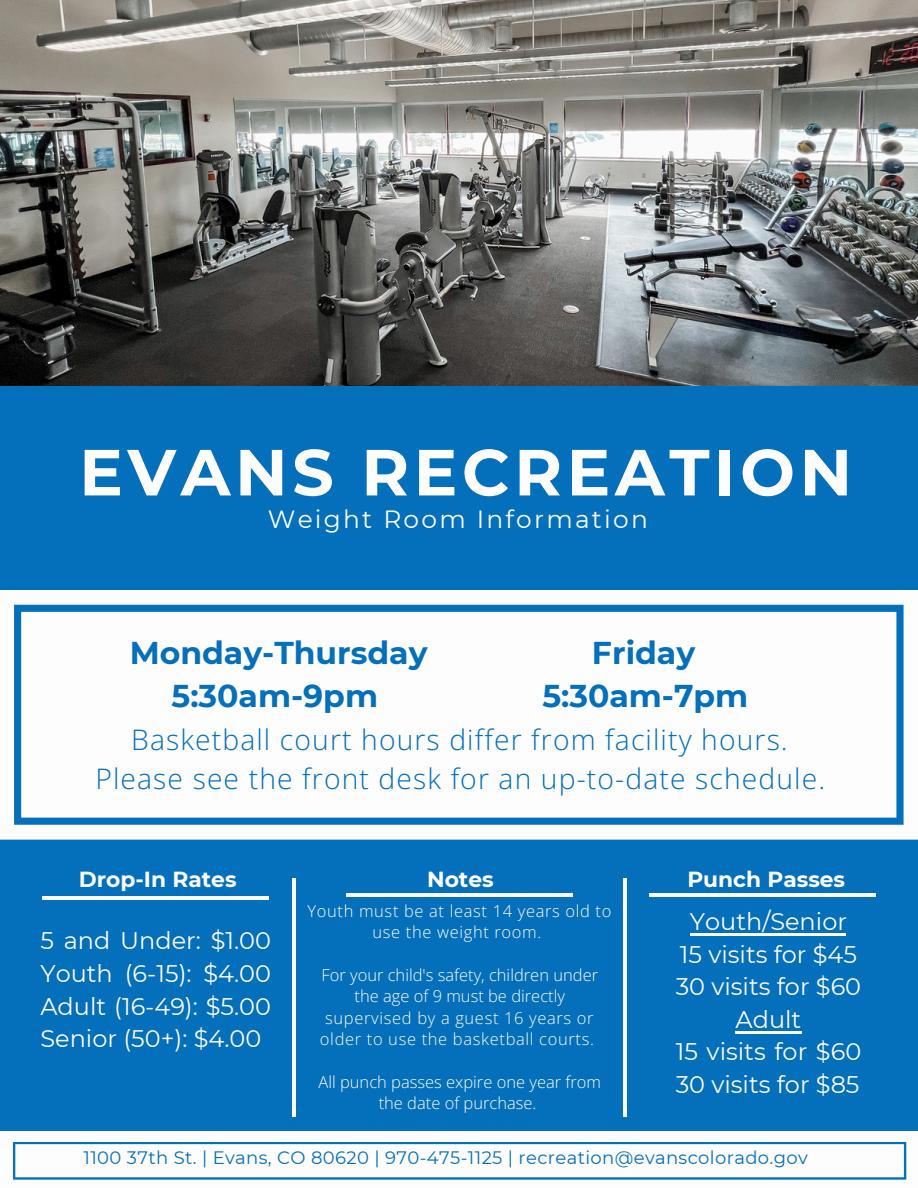
<style>
.page{position:relative;width:918px;height:1188px;background:#046fba}
.page>*{position:absolute;margin:0;border:0;box-sizing:border-box;transform-origin:0 0}
.t1{font:700 65.1px "Montserrat";letter-spacing:.07em;color:#fdfdfd}
.t2{font:700 31.5px/42.8px "Montserrat";color:#046fba;text-align:center}
.t3{font:300 28.2px/38.2px "Open Sans";letter-spacing:.04em;color:#046fba;text-align:center}
.t4{font:24.9px "Montserrat";letter-spacing:.09em;color:#fdfdfd}
.t5{font:24px/32.7px "Montserrat";color:#fdfdfd;text-align:justify}
.t6{font:700 21.75px "Montserrat";color:#fff}
.t7{font:700 21.75px "Montserrat";color:#fcfcfc}
.t8{font:18px "Montserrat";letter-spacing:.02em;color:#046fba}
.t9{font:300 16.5px/21.3px "Open Sans";color:#fdfdfd;text-align:center}
.t10{font:300 16.5px/21.3px "Open Sans";letter-spacing:.04em;color:#fdfdfd;text-align:center}
</style>
<div class="page">
<svg style="left:0;top:590px;width:918px;height:250px;fill:#fdfdfd"></svg>
<div style="left:0;top:1132px;width:918px;height:56px;background:#fdfdfd"></div>
<img style="left:0;top:0;width:918px;height:386px">
<hr style="left:42px;top:896px;width:226px;height:4px;background:#fdfdfd">
<hr style="left:293px;top:878px;width:3px;height:239px;background:#fdfdfd">
<hr style="left:347px;top:893px;width:226px;height:4px;background:#fdfdfd">
<hr style="left:623px;top:878px;width:4px;height:239px;background:#fdfdfd">
<svg style="left:13px;top:1142px;width:893px;height:38px"></svg>
<hr style="left:650px;top:893px;width:226px;height:4px;background:#fdfdfd">
<hr style="left:691px;top:933px;width:155px;height:3px;background:#fdfdfd">
<hr style="left:735px;top:1031px;width:67px;height:2px;background:#fdfdfd">
<h2 class="t1" style="left:79px;top:432px;width:774px">EVANS RECREATION</h2>
<h2 class="t4" style="left:268px;top:504px;width:382px">Weight Room Information</h2>
<h1 class="t2" style="left:130px;top:631px;width:299px">Monday-Thursday<br>5:30am-9pm</h1>
<h1 class="t2" style="left:542px;top:631px;width:207px">Friday<br>5:30am-7pm</h1>
<p class="t3" style="left:95px;top:720px;width:731px">Basketball court hours differ from facility hours.<br>Please see the front desk for an up-to-date schedule.</p>
<h4 class="t7" style="left:79px;top:866px;width:159px">Drop-In Rates</h4>
<h3 class="t6" style="left:427px;top:866px;width:68px">Notes</h3>
<h4 class="t6" style="left:687px;top:866px;width:159px">Punch Passes</h4>
<p class="t5" style="left:40px;top:924px;width:232px">5 and Under: $1.00<br>Youth (6-15): $4.00<br>Adult (16-49): $5.00<br>Senior (50+): $4.00</p>
<p class="t10" style="left:307px;top:900px;width:306px">Youth must be at least 14 years old to use the weight room.</p>
<p class="t9" style="left:321px;top:964px;width:278px">For your child's safety, children under the age of 9 must be directly</p>
<p class="t10" style="left:325px;top:1007px;width:270px">supervised by a guest 16 years or</p>
<h4 class="t10" style="left:320px;top:1028px;width:276px">older to use the basketball courts.</h4>
<h3 class="t9" style="left:318px;top:1071px;width:284px">All punch passes expire one year from the date of purchase.</h3>
<p class="t5" style="left:676px;top:905px;width:187px;text-align:center">Youth/Senior<br>15 visits for $45<br>30 visits for $60<br>Adult<br>15 visits for $60<br>30 visits for $85</p>
<h3 class="t8" style="left:84px;top:1147px;width:726px">1100 37th St. | Evans, CO 80620 | 970-475-1125 | recreation@evanscolorado.gov</h3>
</div>
